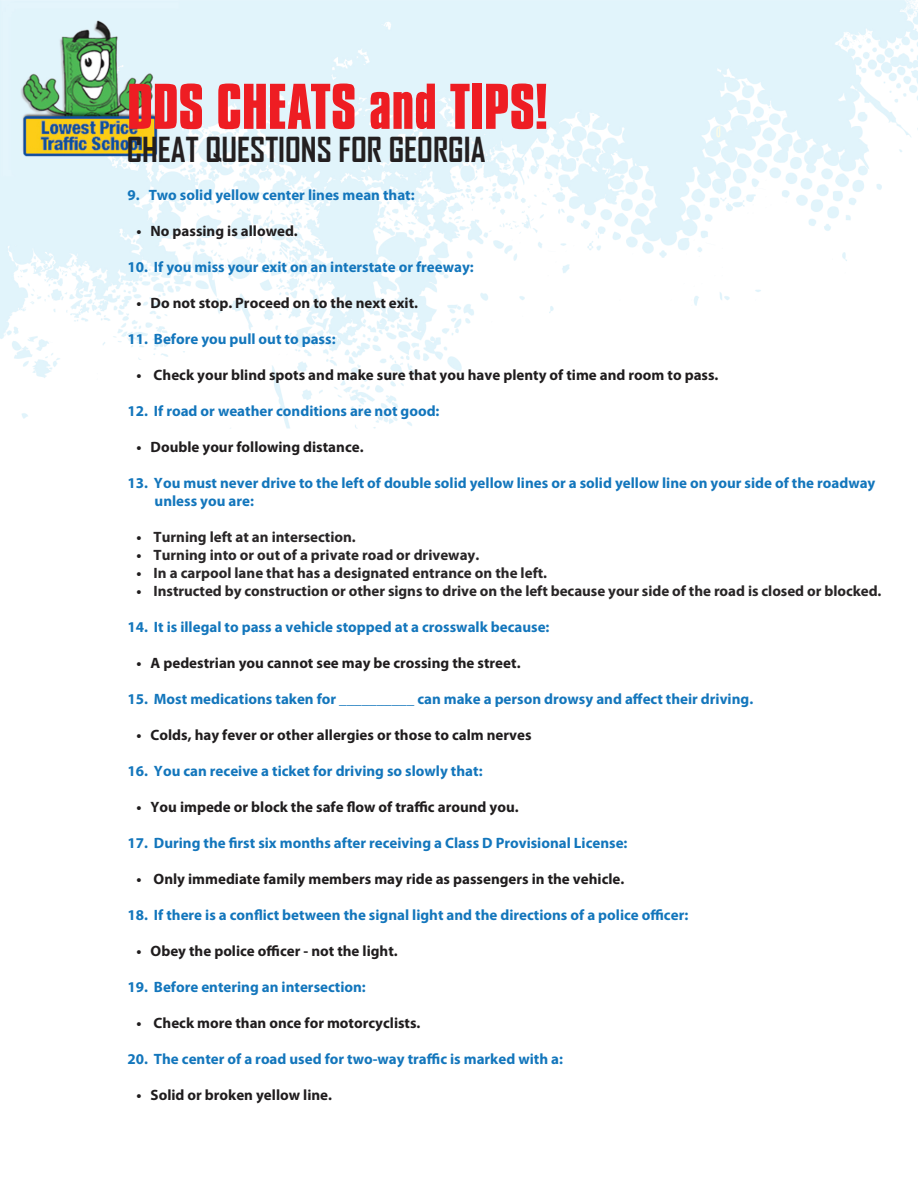
<style>
.page{position:relative;width:918px;height:1188px;background:#fff}
.page>*{position:absolute;margin:0;border:0;box-sizing:border-box;transform-origin:0 0}
.t1{font:700 55.5px "Compacta BT";color:#ee1d23}
.t2{font:700 33px "Agency FB";color:#231f20}
.t3{font:700 15px/18px "Myriad Pro";color:#1376bc}
.t4{font:700 15px "Myriad Pro";color:#201d1e}
.t5{font:700 15px "Myriad Pro";color:#292627}
.s1{color:#201d1e}
</style>
<div class="page">
<img style="left:0;top:0;width:918px;height:429px">
<svg style="left:715px;top:125px;width:6px;height:14px"></svg>
<p class="t1" style="left:127px;top:73px;width:422px">DDS CHEATS and TIPS!</p>
<p class="t2" style="left:127px;top:129px;width:360px">CHEAT QUESTIONS FOR GEORGIA</p>
<p class="t3" style="left:127px;top:185px;width:289px">9. Two solid yellow center lines mean that:</p>
<p class="t4" style="left:136px;top:221px;width:163px">• No passing is allowed.</p>
<p class="t3" style="left:127px;top:257px;width:348px">10. If you miss your exit on an interstate or freeway:</p>
<p class="t4" style="left:136px;top:293px;width:283px">• Do not stop. Proceed on to the next exit.</p>
<p class="t3" style="left:127px;top:329px;width:210px">11. Before you pull out to pass:</p>
<p class="t4" style="left:136px;top:365px;width:584px">• Check your blind spots and make sure that you have plenty of time and room to pass.</p>
<p class="t3" style="left:127px;top:401px;width:314px">12. If road or weather conditions are not good:</p>
<p class="t4" style="left:136px;top:437px;width:229px">• Double your following distance.</p>
<p class="t3" style="left:155px;top:473px;width:722px;text-indent:-27px">13. You must never drive to the left of double solid yellow lines or a solid yellow line on your side of the roadway unless you are:</p>
<p class="t5" style="left:136px;top:527px;width:221px"><span class="s1">•</span> Turning left at an intersection.</p>
<p class="t5" style="left:136px;top:545px;width:344px"><span class="s1">•</span> Turning into or out of a private road or driveway.</p>
<p class="t5" style="left:136px;top:563px;width:412px"><span class="s1">•</span> In a carpool lane that has a designated entrance on the left.</p>
<p class="t5" style="left:136px;top:581px;width:747px"><span class="s1">•</span> Instructed by construction or other signs to drive on the left because your side of the road is closed or blocked.</p>
<p class="t3" style="left:127px;top:617px;width:424px">14. It is illegal to pass a vehicle stopped at a crosswalk because:</p>
<p class="t4" style="left:136px;top:653px;width:386px">• A pedestrian you cannot see may be crossing the street.</p>
<p class="t3" style="left:127px;top:689px;width:627px">15. Most medications taken for __________ can make a person drowsy and affect their driving.</p>
<p class="t4" style="left:136px;top:725px;width:397px">• Colds, hay fever or other allergies or those to calm nerves</p>
<p class="t3" style="left:127px;top:761px;width:357px">16. You can receive a ticket for driving so slowly that:</p>
<p class="t4" style="left:136px;top:797px;width:384px">• You impede or block the safe flow of traffic around you.</p>
<p class="t3" style="left:127px;top:833px;width:502px">17. During the first six months after receiving a Class D Provisional License:</p>
<p class="t4" style="left:136px;top:869px;width:489px">• Only immediate family members may ride as passengers in the vehicle.</p>
<p class="t3" style="left:127px;top:905px;width:562px">18. If there is a conflict between the signal light and the directions of a police officer:</p>
<p class="t4" style="left:136px;top:941px;width:263px">• Obey the police officer - not the light.</p>
<p class="t3" style="left:127px;top:977px;width:240px">19. Before entering an intersection:</p>
<p class="t4" style="left:136px;top:1013px;width:286px">• Check more than once for motorcyclists.</p>
<p class="t3" style="left:127px;top:1049px;width:437px">20. The center of a road used for two-way traffic is marked with a:</p>
<p class="t4" style="left:136px;top:1085px;width:197px">• Solid or broken yellow line.</p>
</div>
